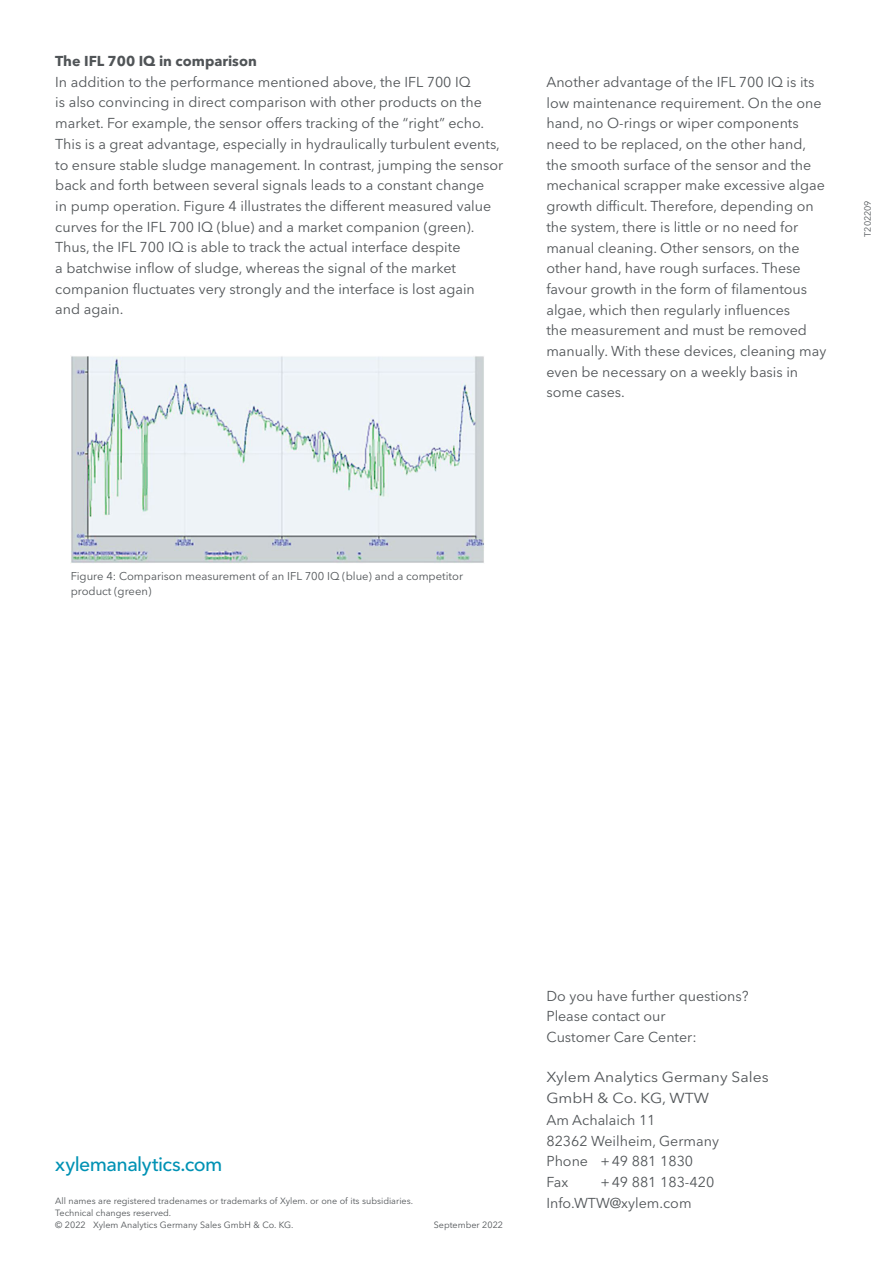
<style>
.page{position:relative;width:893px;height:1263px;background:#fff}
.page>*{position:absolute;margin:0;border:0;box-sizing:border-box;transform-origin:0 0}
.Basic_Formatting{font:500 19.5px "Avenir Next LT Pro";letter-spacing:-.03em;color:#0092b4}
.t1{font:14.4px/20.7px "Avenir Next LT Pro";color:#505457;scale:1.09 1}
.Body_text{font:14.25px/20.7px "Avenir Next LT Pro";color:#505457}
.Body_text-2{font:700 14.25px "Avenir Next LT Pro";color:#505457}
.small_body_text{font:11.25px/15px "Avenir Next LT Pro";color:#505457}
.t2{font:9px/12px "Avenir Next LT Pro";color:#505457}
</style>
<div class="page">
<img style="left:71px;top:356px;width:413px;height:207px">
<p class="Body_text-2" style="left:55px;top:52px;width:203px">The IFL 700 IQ in comparison</p>
<p class="Body_text" style="left:55px;top:71px;width:449px">In addition to the performance mentioned above, the IFL 700 IQ<br>is also convincing in direct comparison with other products on the market. For example, the sensor offers tracking of the “right” echo.<br>This is a great advantage, especially in hydraulically turbulent events, to ensure stable sludge management. In contrast, jumping the sensor back and forth between several signals leads to a constant change<br>in pump operation. Figure 4 illustrates the different measured value curves for the IFL 700 IQ (blue) and a market companion (green).</p>
<p class="Body_text" style="left:55px;top:237px;width:421px">Thus, the IFL 700 IQ is able to track the actual interface despite<br>a batchwise inflow of sludge, whereas the signal of the market companion fluctuates very strongly and the interface is lost again and again.</p>
<p class="Body_text" style="left:546px;top:72px;width:281px">Another advantage of the IFL 700 IQ is its low maintenance requirement. On the one hand, no O-rings or wiper components need to be replaced, on the other hand, the smooth surface of the sensor and the mechanical scrapper make excessive algae growth difficult. Therefore, depending on the system, there is little or no need for manual cleaning. Other sensors, on the other hand, have rough surfaces. These favour growth in the form of filamentous algae, which then regularly influences<br>the measurement and must be removed manually. With these devices, cleaning may even be necessary on a weekly basis in some cases.</p>
<p class="t2" style="left:862px;top:237px;width:38px;rotate:-90deg">T202209</p>
<p class="small_body_text" style="left:71px;top:569px;width:394px">Figure 4: Comparison measurement of an IFL 700 IQ (blue) and a competitor product (green)</p>
<p class="Basic_Formatting" style="left:55px;top:1152px;width:169px">xylemanalytics.com</p>
<p class="t2" style="left:55px;top:1195px;width:359px">All names are registered tradenames or trademarks of Xylem. or one of its subsidiaries.<br>Technical changes reserved.<br>© 2022 Xylem Analytics Germany Sales GmbH &amp; Co. KG.</p>
<p class="t2" style="left:434px;top:1219px;width:71px">September 2022</p>
<p class="Body_text" style="left:546px;top:985px;width:204px">Do you have further questions?</p>
<p class="Body_text" style="left:546px;top:1006px;width:121px">Please contact our</p>
<p class="Body_text" style="left:546px;top:1027px;width:152px">Customer Care Center:</p>
<p class="t1" style="left:546px;top:1067px;width:205px">Xylem Analytics Germany Sales<br>GmbH &amp; Co. KG, WTW</p>
<p class="Body_text" style="left:546px;top:1109px;width:174px">Am Achalaich 11<br>82362 Weilheim, Germany</p>
<p class="Body_text" style="left:546px;top:1151px;width:148px">Phone +49 881 1830</p>
<p class="Body_text" style="left:546px;top:1172px;width:23px">Fax</p>
<p class="Body_text" style="left:600px;top:1172px;width:115px">+49 881 183-420</p>
<p class="Body_text" style="left:546px;top:1192px;width:147px">Info.WTW@xylem.com</p>
</div>
